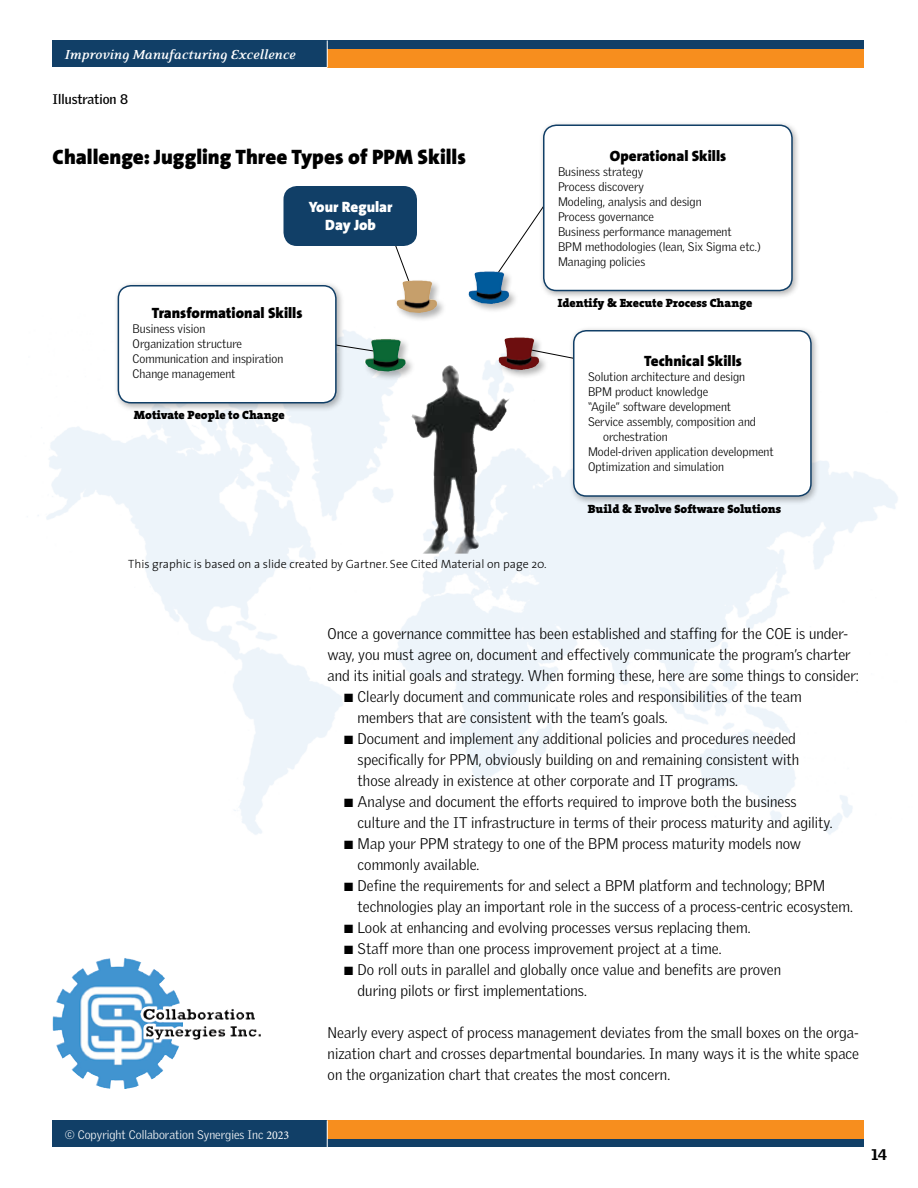
<style>
.page{position:relative;width:918px;height:1188px;background:#fff}
.page>*{position:absolute;margin:0;border:0;box-sizing:border-box;transform-origin:0 0}
.t1{font:900 21px "The Sans";color:#000}
.t2{font:300 15px/21px "Griffith Gothic";color:#000}
.t3{font:900 15px "The Sans";color:#000}
.t4{font:italic 700 15px "Eidetic Neo";color:#fff}
.t5{font:900 15px/18px "The Sans";color:#fff;text-align:center}
.t6{font:900 15px "Griffith Gothic";color:#000}
.t7{font:700 13.5px "Griffith Gothic";color:#000}
.t8{font:300 12px/15px "Griffith Gothic";color:#000}
.t9{font:900 12px "The Serif";color:#000}
.t10{font:300 12px "The Sans";color:#000}
.t11{font:300 12px "Griffith Gothic";color:#fff}
.s1{font-family:"Minion Pro";font-weight:400}
</style>
<div class="page">
<img style="left:38px;top:330px;width:860px;height:505px">
<div style="left:53px;top:40px;width:811px;height:28px;background:#113f67"></div>
<div style="left:328px;top:49px;width:536px;height:19px;background:#f78e1e"></div>
<svg style="left:327px;top:40px;width:1px;height:28px"></svg>
<img style="left:71px;top:958px;width:53px;height:34px">
<div style="left:53px;top:1120px;width:811px;height:28px;background:#113f67"></div>
<div style="left:328px;top:1120px;width:536px;height:19px;background:#f78e1e"></div>
<svg style="left:327px;top:1120px;width:1px;height:28px"></svg>
<svg style="left:395px;top:243px;width:17px;height:35px"></svg>
<svg style="left:345px;top:343px;width:18px;height:10px"></svg>
<svg style="left:500px;top:212px;width:39px;height:57px"></svg>
<svg style="left:549px;top:348px;width:20px;height:13px"></svg>
<div style="left:363px;top:337px;width:52px;height:44px;background:#000;opacity:.3"></div>
<img style="left:365px;top:339px;width:41px;height:33px">
<img style="left:411px;top:373px;width:50px;height:181px">
<div style="left:395px;top:278px;width:52px;height:44px;background:#000;opacity:.3"></div>
<img style="left:397px;top:280px;width:40px;height:33px">
<div style="left:467px;top:269px;width:52px;height:44px;background:#000;opacity:.3"></div>
<img style="left:469px;top:272px;width:40px;height:32px">
<div style="left:497px;top:335px;width:52px;height:44px;background:#000;opacity:.3"></div>
<img style="left:498px;top:338px;width:41px;height:32px">
<div style="left:284px;top:186px;width:133px;height:60px;background:#113f67;border-radius:14px"></div>
<div style="left:114px;top:281px;width:231px;height:131px;background:#000;opacity:.3"></div>
<div style="left:118px;top:286px;width:218px;height:117px;background:#fff;border-radius:13px"></div>
<div style="left:118px;top:285px;width:219px;height:118px;border:2px solid #113f67;border-radius:13px"></div>
<div style="left:569px;top:326px;width:251px;height:179px;background:#000;opacity:.3"></div>
<div style="left:574px;top:331px;width:237px;height:165px;background:#fff;border-radius:13px"></div>
<div style="left:573px;top:330px;width:239px;height:167px;border:2px solid #113f67;border-radius:13px"></div>
<div style="left:539px;top:121px;width:262px;height:178px;background:#000;opacity:.3"></div>
<div style="left:544px;top:125px;width:248px;height:166px;background:#fff;border-radius:13px"></div>
<div style="left:543px;top:125px;width:250px;height:166px;border:2px solid #113f67;border-radius:13px"></div>
<p class="t4" style="left:65px;top:47px;width:232px">Improving Manufacturing Excellence</p>
<p class="t7" style="left:53px;top:91px;width:77px">Illustration 8</p>
<h1 class="t1" style="left:53px;top:139px;width:415px">Challenge: Juggling Three Types of PPM Skills</h1>
<p class="t5" style="left:309px;top:198px;width:85px">Your Regular<br>Day Job</p>
<p class="t3" style="left:152px;top:300px;width:152px">Transformational Skills</p>
<p class="t8" style="left:133px;top:321px;width:152px">Business vision<br>Organization structure<br>Communication and inspiration<br>Change management</p>
<p class="t9" style="left:134px;top:405px;width:152px">Motivate People to Change</p>
<p class="t3" style="left:610px;top:143px;width:118px">Operational Skills</p>
<p class="t8" style="left:558px;top:164px;width:204px">Business strategy<br>Process discovery<br>Modeling, analysis and design<br>Process governance<br>Business performance management<br>BPM methodologies (lean, Six Sigma etc.)<br>Managing policies</p>
<p class="t9" style="left:558px;top:293px;width:196px">Identify &amp; Execute Process Change</p>
<p class="t3" style="left:644px;top:348px;width:99px">Technical Skills</p>
<p class="t8" style="left:588px;top:369px;width:159px">Solution architecture and design</p>
<p class="t8" style="left:588px;top:384px;width:122px">BPM product knowledge</p>
<p class="t8" style="left:588px;top:399px;width:145px">“Agile” software development</p>
<p class="t8" style="left:588px;top:414px;width:170px">Service assembly, composition and</p>
<p class="t8" style="left:603px;top:429px;width:66px">orchestration</p>
<p class="t8" style="left:588px;top:444px;width:187px">Model-driven application development</p>
<p class="t8" style="left:588px;top:459px;width:138px">Optimization and simulation</p>
<p class="t9" style="left:588px;top:499px;width:195px">Build &amp; Evolve Software Solutions</p>
<p class="t10" style="left:128px;top:554px;width:420px">This graphic is based on a slide created by Gartner. See Cited Material on page 20.</p>
<p class="t11" style="left:65px;top:1128px;width:226px">© Copyright Collaboration Synergies Inc <span class="s1">2023</span></p>
<p class="t2" style="left:328px;top:623px;width:533px">Once a governance committee has been established and staffing for the COE is under&shy;way, you must agree on, document and effectively communicate the program’s charter and its initial goals and strategy. When forming these, here are some things to consider:</p>
<p class="t2" style="left:358px;top:686px;width:446px;text-indent:-14px">■ Clearly document and communicate roles and responsibilities of the team members that are consistent with the team’s goals.</p>
<p class="t2" style="left:358px;top:728px;width:443px;text-indent:-14px">■ Document and implement any additional policies and procedures needed specifically for PPM, obviously building on and remaining consistent with those already in existence at other corporate and IT programs.</p>
<p class="t2" style="left:358px;top:791px;width:476px;text-indent:-14px">■ Analyse and document the efforts required to improve both the business culture and the IT infrastructure in terms of their process maturity and agility.</p>
<p class="t2" style="left:358px;top:833px;width:445px;text-indent:-14px">■ Map your PPM strategy to one of the BPM process maturity models now commonly available.</p>
<p class="t2" style="left:358px;top:875px;width:497px;text-indent:-14px">■ Define the requirements for and select a BPM platform and technology; BPM technologies play an important role in the success of a process-centric ecosystem.</p>
<p class="t2" style="left:344px;top:917px;width:408px">■ Look at enhancing and evolving processes versus replacing them.</p>
<p class="t2" style="left:344px;top:938px;width:379px">■ Staff more than one process improvement project at a time.</p>
<p class="t2" style="left:358px;top:959px;width:425px;text-indent:-14px">■ Do roll outs in parallel and globally once value and benefits are proven during pilots or first implementations.</p>
<p class="t2" style="left:328px;top:1022px;width:533px;text-align:justify">Nearly every aspect of process management deviates from the small boxes on the orga&shy;nization chart and crosses departmental boundaries. In many ways it is the white space on the organization chart that creates the most concern.</p>
<p class="t6" style="left:872px;top:1145px;width:17px">14</p>
</div>
